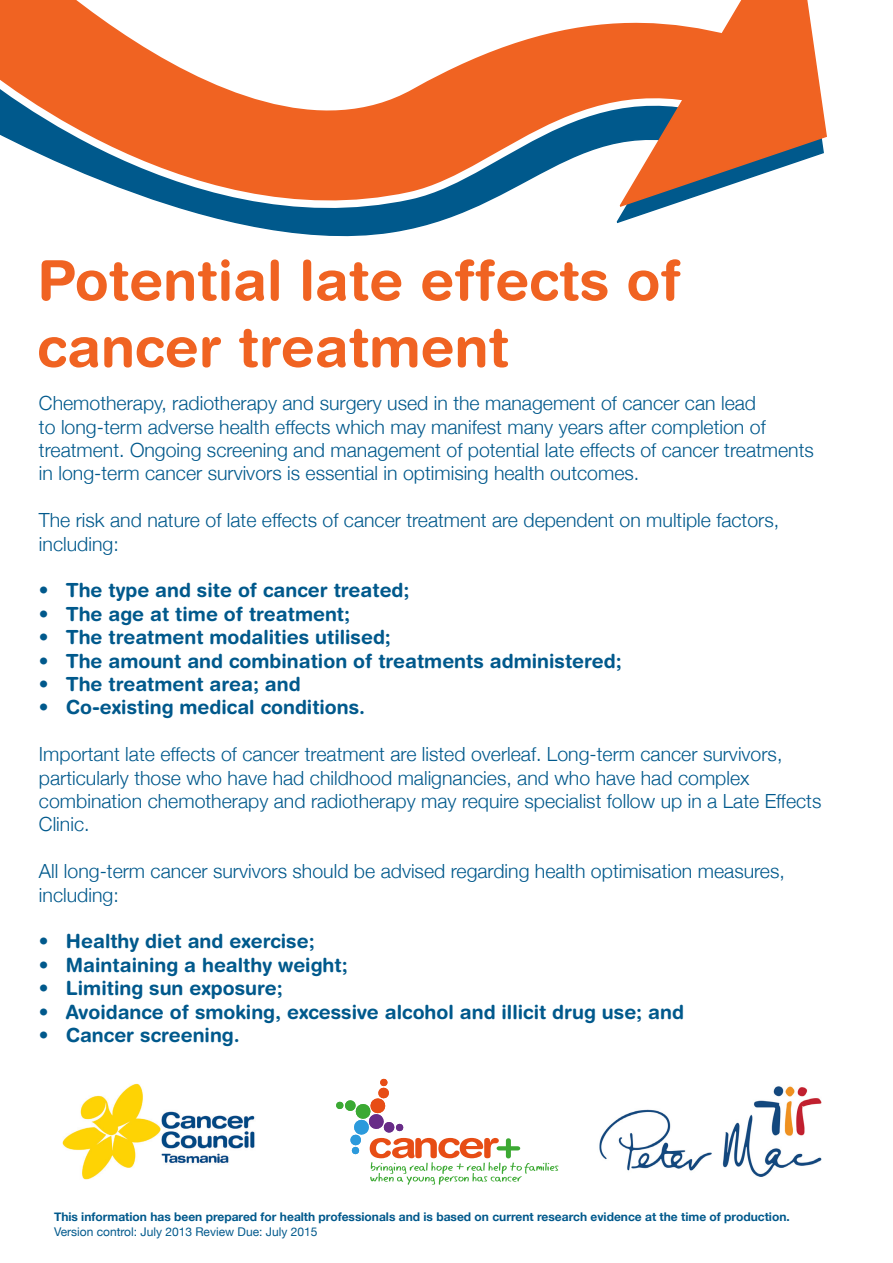
<style>
.page{position:relative;width:893px;height:1263px;background:#fff}
.page>*{position:absolute;margin:0;border:0;box-sizing:border-box;transform-origin:0 0}
.t1{font:700 55.5px/66.6px "Helvetica Rounded";color:#f06322}
.t2{font:300 19.5px/23.4px "Helvetica Neue";color:#00598c}
.t3{font:700 19.5px "Helvetica Rounded";color:#00598c}
.t4{font:700 12px "Helvetica Neue";color:#00598c}
.t5{font:12px "Helvetica Neue";color:#00598c}
</style>
<div class="page">
<img style="left:599px;top:1086px;width:223px;height:91px">
<img style="left:62px;top:1083px;width:193px;height:97px">
<svg style="left:336px;top:1078px;width:222px;height:107px"></svg>
<svg style="left:0;top:0;width:662px;height:237px"></svg>
<svg style="left:618px;top:0;width:209px;height:208px"></svg>
<p class="t1" style="left:37px;top:246px;width:645px">Potential late effects of cancer treatment</p>
<p class="t2" style="left:39px;top:390px;width:776px">Chemotherapy, radiotherapy and surgery used in the management of cancer can lead<br>to long-term adverse health effects which may manifest many years after completion of treatment. Ongoing screening and management of potential late effects of cancer treatments in long-term cancer survivors is essential in optimising health outcomes.</p>
<p class="t2" style="left:39px;top:507px;width:742px">The risk and nature of late effects of cancer treatment are dependent on multiple factors, including:</p>
<p class="t3" style="left:39px;top:578px;width:372px">• The type and site of cancer treated;</p>
<p class="t3" style="left:39px;top:602px;width:313px">• The age at time of treatment;</p>
<p class="t3" style="left:39px;top:625px;width:353px">• The treatment modalities utilised;</p>
<p class="t3" style="left:39px;top:649px;width:584px">• The amount and combination of treatments administered;</p>
<p class="t3" style="left:39px;top:672px;width:263px">• The treatment area; and</p>
<p class="t3" style="left:39px;top:695px;width:328px">• Co-existing medical conditions.</p>
<p class="t2" style="left:39px;top:741px;width:784px">Important late effects of cancer treatment are listed overleaf. Long-term cancer survivors, particularly those who have had childhood malignancies, and who have had complex combination chemotherapy and radiotherapy may require specialist follow up in a Late Effects Clinic.</p>
<p class="t2" style="left:39px;top:858px;width:747px">All long-term cancer survivors should be advised regarding health optimisation measures, including:</p>
<p class="t3" style="left:39px;top:929px;width:277px">• Healthy diet and exercise;</p>
<p class="t3" style="left:39px;top:953px;width:310px">• Maintaining a healthy weight;</p>
<p class="t3" style="left:39px;top:976px;width:245px">• Limiting sun exposure;</p>
<p class="t3" style="left:39px;top:1000px;width:646px">• Avoidance of smoking, excessive alcohol and illicit drug use; and</p>
<p class="t3" style="left:39px;top:1023px;width:202px">• Cancer screening.</p>
<p class="t4" style="left:54px;top:1207px;width:737px">This information has been prepared for health professionals and is based on current research evidence at the time of production.</p>
<p class="t5" style="left:54px;top:1223px;width:265px">Version control: July 2013 Review Due: July 2015</p>
</div>
